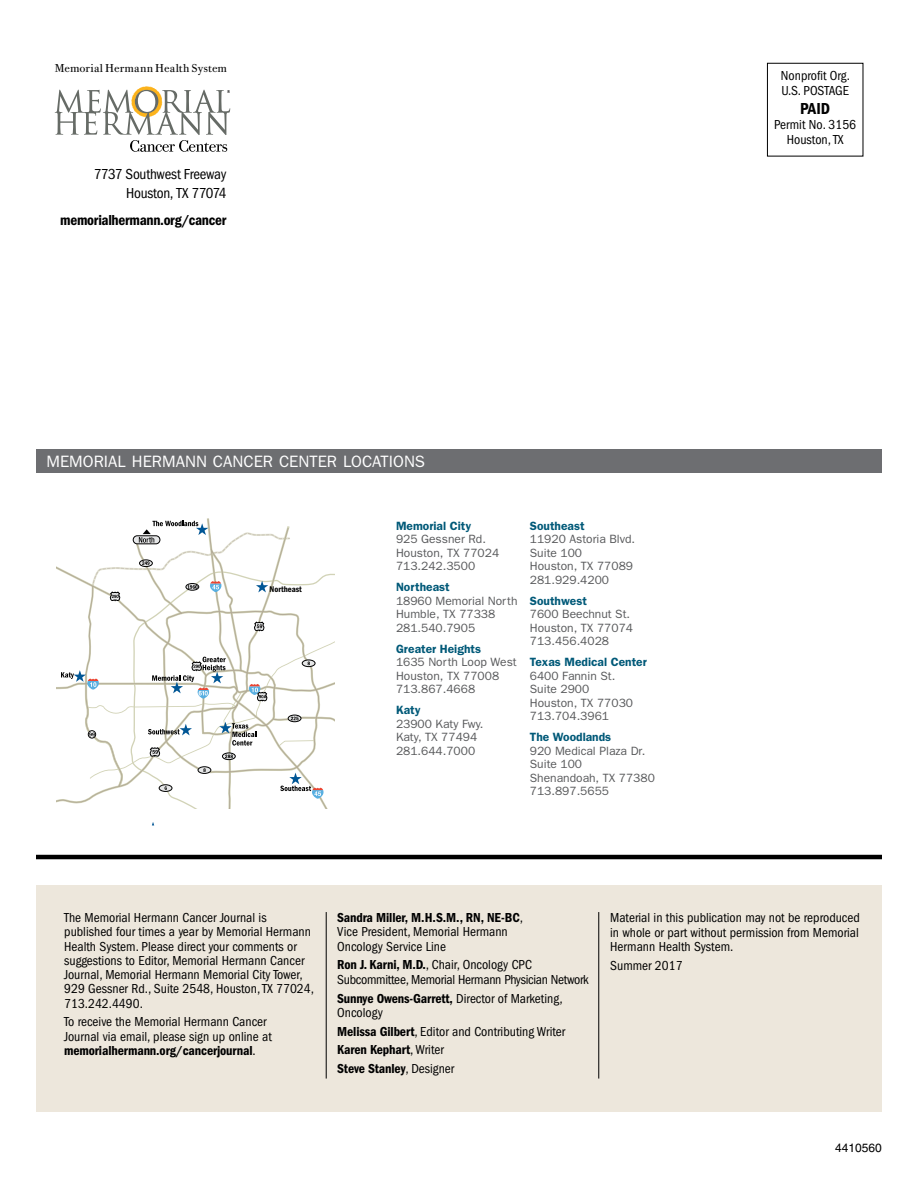
<style>
.page{position:relative;width:918px;height:1188px;background:#fff}
.page>*{position:absolute;margin:0;border:0;box-sizing:border-box;transform-origin:0 0}
.t1{font:16.5px "Franklin Gothic";color:#fff}
.t2{font:600 condensed 16.5px "Franklin Gothic";color:#000}
.t3{font:condensed 15px/19.5px "Franklin Gothic";letter-spacing:-.02em;color:#000;text-align:right}
.t4{font:600 condensed 15px "Franklin Gothic";letter-spacing:-.02em;color:#000}
.t5{font:condensed 13.5px/14.2px "Franklin Gothic";color:#000}
.t6{font:condensed 13.5px/14.2px "Franklin Gothic";letter-spacing:-.02em;color:#000}
.t7{font:12px/13.5px "Franklin Gothic";color:#58595b}
.t8{font:600 12px "Franklin Gothic";color:#005978}
.t9{font:12px "Helvetica";color:#000}
.t10{font:11.55px "Bodoni Twe ITC";letter-spacing:.01em;color:#000}
.t11{font:600 8.55px "Franklin Got Cd ITC";letter-spacing:-.005em;color:#000}
.s1{font-weight:600}
</style>
<div class="page">
<img style="left:126px;top:86px;width:31px;height:4px">
<svg style="left:55px;top:90px;width:175px;height:62px"></svg>
<hr style="left:36px;top:855px;width:846px;height:4px;background:#000">
<svg style="left:61px;top:521px;width:273px;height:287px"></svg>
<div style="left:36px;top:449px;width:846px;height:24px;background:#6d6e71"></div>
<div style="left:36px;top:886px;width:846px;height:226px;background:#ede7dc"></div>
<hr style="left:326px;top:912px;width:1px;height:167px;background:#000">
<hr style="left:598px;top:912px;width:1px;height:167px;background:#000">
<p class="t10" style="left:55px;top:61px;width:174px">Memorial Hermann Health System</p>
<p class="t3" style="left:94px;top:164px;width:134px">7737 Southwest Freeway<br>Houston, TX 77074</p>
<p class="t4" style="left:60px;top:211px;width:168px">memorialhermann.org/cancer</p>
<p class="t1" style="left:46px;top:451px;width:380px">MEMORIAL HERMANN CANCER CENTER LOCATIONS</p>
<p class="t11" style="left:270px;top:584px;width:34px">Northeast</p>
<p class="t8" style="left:396px;top:519px;width:77px">Memorial City</p>
<p class="t7" style="left:396px;top:532px;width:105px">925 Gessner Rd.<br>Houston, TX 77024<br>713.242.3500</p>
<p class="t8" style="left:396px;top:580px;width:55px">Northeast</p>
<p class="t7" style="left:396px;top:594px;width:123px">18960 Memorial North<br>Humble, TX 77338<br>281.540.7905</p>
<p class="t8" style="left:396px;top:642px;width:87px">Greater Heights</p>
<p class="t7" style="left:396px;top:655px;width:122px">1635 North Loop West<br>Houston, TX 77008<br>713.867.4668</p>
<p class="t8" style="left:396px;top:703px;width:26px">Katy</p>
<p class="t7" style="left:396px;top:717px;width:89px">23900 Katy Fwy.<br>Katy, TX 77494<br>281.644.7000</p>
<p class="t8" style="left:530px;top:519px;width:56px">Southeast</p>
<p class="t7" style="left:530px;top:532px;width:107px">11920 Astoria Blvd.<br>Suite 100<br>Houston, TX 77089<br>281.929.4200</p>
<p class="t8" style="left:530px;top:594px;width:59px">Southwest</p>
<p class="t7" style="left:530px;top:607px;width:105px">7600 Beechnut St.<br>Houston, TX 77074<br>713.456.4028</p>
<p class="t8" style="left:530px;top:655px;width:118px">Texas Medical Center</p>
<p class="t7" style="left:530px;top:669px;width:105px">6400 Fannin St.<br>Suite 2900<br>Houston, TX 77030<br>713.704.3961</p>
<p class="t8" style="left:530px;top:730px;width:83px">The Woodlands</p>
<p class="t7" style="left:530px;top:744px;width:127px">920 Medical Plaza Dr.<br>Suite 100<br>Shenandoah, TX 77380<br>713.897.5655</p>
<p class="t5" style="left:781px;top:68px;width:71px;line-height:15px">Nonprofit Org.<br>U.S. POSTAGE</p>
<p class="t2" style="left:800px;top:99px;width:31px">PAID</p>
<p class="t5" style="left:774px;top:117px;width:83px;line-height:15px;text-align:center">Permit No. 3156<br>Houston, TX</p>
<p class="t5" style="left:64px;top:911px;width:251px">The Memorial Hermann Cancer Journal is published four times a year by Memorial Hermann Health System. Please direct your comments or suggestions to Editor, Memorial Hermann Cancer Journal, Memorial Hermann Memorial City Tower, 929 Gessner Rd., Suite 2548, Houston, TX 77024, 713.242.4490.</p>
<p class="t5" style="left:64px;top:1015px;width:209px">To receive the Memorial Hermann Cancer<br>Journal via email, please sign up online at <span class="s1">memorialhermann.org/cancerjournal</span>.</p>
<p class="t5" style="left:337px;top:911px;width:187px"><span class="s1">Sandra Miller, M.H.S.M., RN, NE-BC</span>,<br>Vice President, Memorial Hermann<br>Oncology Service Line</p>
<p class="t6" style="left:337px;top:958px;width:253px"><span class="s1">Ron J. Karni, M.D.</span>, Chair, Oncology CPC<br>Subcommittee, Memorial Hermann Physician Network</p>
<p class="t5" style="left:337px;top:991px;width:227px"><span class="s1">Sunnye Owens-Garrett,</span> Director of Marketing,<br>Oncology</p>
<p class="t5" style="left:337px;top:1022px;width:230px;line-height:18.8px"><span class="s1">Melissa Gilbert</span>, Editor and Contributing Writer<br><span class="s1">Karen Kephart</span>, Writer<br><span class="s1">Steve Stanley</span>, Designer</p>
<p class="t5" style="left:610px;top:911px;width:251px;text-align:justify">Material in this publication may not be reproduced in whole or part without permission from Memorial Hermann Health System.</p>
<p class="t5" style="left:610px;top:958px;width:74px">Summer 2017</p>
<p class="t9" style="left:835px;top:1141px;width:48px">4410560</p>
</div>
